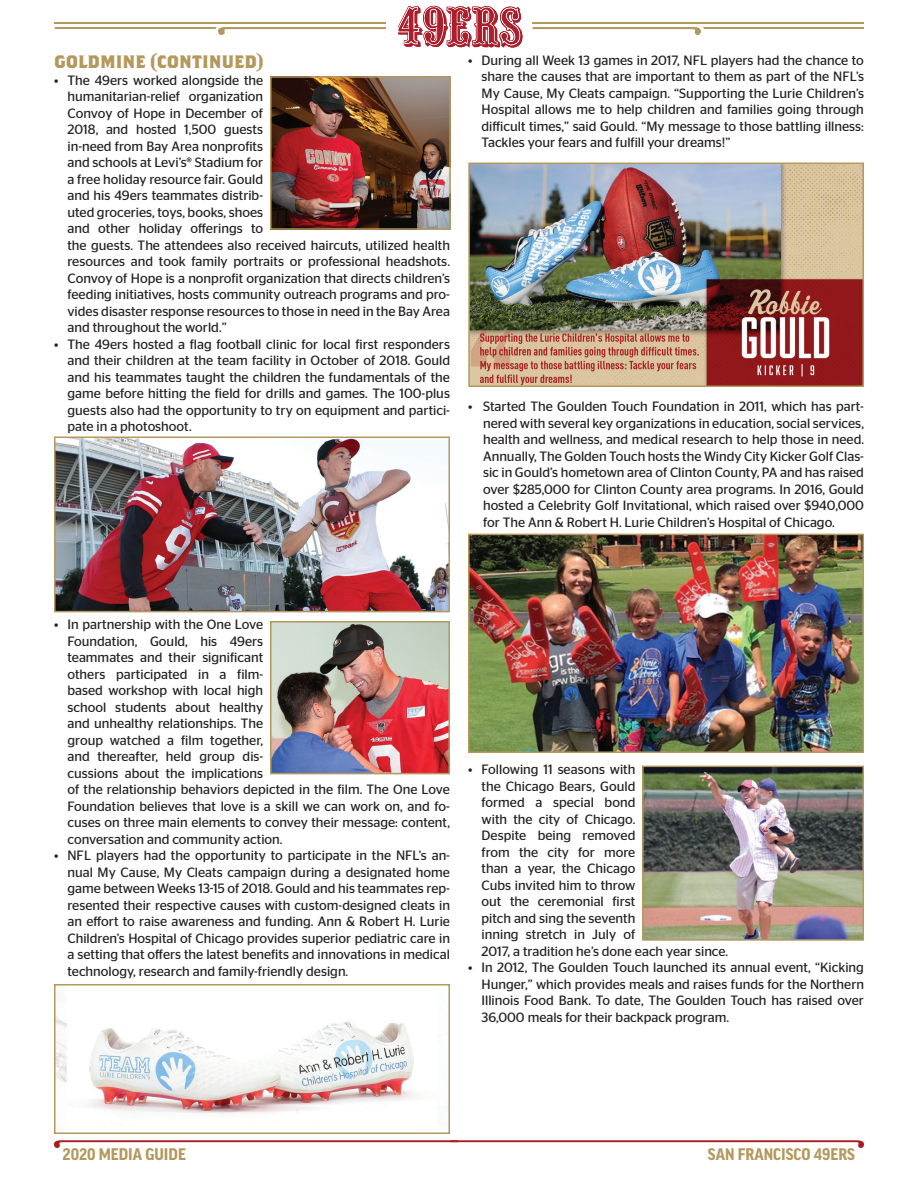
<style>
.page{position:relative;width:918px;height:1188px;background:#fff}
.page>*{position:absolute;margin:0;border:0;box-sizing:border-box;transform-origin:0 0}
.t1{font:700 18px "Good Headline Pro Narr";color:#b4985c}
.t2{font:700 18px "Brothers OT";color:#b4985c}
.t3{font:13.5px/16.5px "Stag Sans";color:#231f20;text-align:justify}
</style>
<div class="page">
<hr style="left:55px;top:22px;width:331px;height:2px;background:#b2995b">
<svg style="left:398px;top:6px;width:124px;height:42px"></svg>
<svg style="left:55px;top:27px;width:331px;height:8px"></svg>
<svg style="left:533px;top:27px;width:331px;height:8px"></svg>
<hr style="left:533px;top:22px;width:331px;height:2px;background:#b2995b">
<svg style="left:54px;top:1140px;width:810px;height:8px"></svg>
<img style="left:57px;top:1018px;width:360px;height:96px">
<div style="left:54px;top:984px;width:396px;height:150px;border:2px solid #b4985c"></div>
<img style="left:471px;top:166px;width:390px;height:218px">
<div style="left:468px;top:163px;width:396px;height:224px;border:2px solid #b4985c"></div>
<img style="left:273px;top:624px;width:174px;height:147px">
<div style="left:270px;top:621px;width:180px;height:153px;border:2px solid #b4985c"></div>
<img style="left:645px;top:769px;width:216px;height:169px">
<div style="left:642px;top:766px;width:222px;height:175px;border:2px solid #b4985c"></div>
<img style="left:471px;top:537px;width:390px;height:213px">
<div style="left:468px;top:534px;width:396px;height:219px;border:2px solid #b4985c"></div>
<img style="left:57px;top:439px;width:390px;height:170px">
<div style="left:54px;top:436px;width:396px;height:176px;border:2px solid #b4985c"></div>
<img style="left:273px;top:79px;width:175px;height:148px">
<div style="left:270px;top:76px;width:181px;height:154px;border:2px solid #b4985c"></div>
<h1 class="t2" style="left:54px;top:54px;width:211px">GOLDMINE (CONTINUED)</h1>
<p class="t3" style="left:68px;top:72px;width:384px;text-align:left;text-indent:-14px">• The 49ers worked alongside the<br>humanitarian-relief organization<br>Convoy of Hope in December of<br>2018, and hosted 1,500 guests<br>in-need from Bay Area nonprofits<br>and schools at Levi’s® Stadium for<br>a free holiday resource fair. Gould<br>and his 49ers teammates distrib-<br>uted groceries, toys, books, shoes<br>and other holiday offerings to<br>the guests. The attendees also received haircuts, utilized health resources and took family portraits or professional headshots.<br>Convoy of Hope is a nonprofit organization that directs children’s feeding initiatives, hosts community outreach programs and pro&shy;vides disaster response resources to those in need in the Bay Area and throughout the world.”</p>
<p class="t3" style="left:68px;top:336px;width:384px;text-indent:-14px">• The 49ers hosted a flag football clinic for local first responders and their children at the team facility in October of 2018. Gould and his teammates taught the children the fundamentals of the game before hitting the field for drills and games. The 100-plus guests also had the opportunity to try on equipment and partici&shy;pate in a photoshoot.</p>
<p class="t3" style="left:482px;top:52px;width:384px;text-indent:-14px">• During all Week 13 games in 2017, NFL players had the chance to share the causes that are important to them as part of the NFL’s My Cause, My Cleats campaign. “Supporting the Lurie Children’s Hospital allows me to help children and families going through difficult times,” said Gould. “My message to those battling illness:<br>Tackles your fears and fulfill your dreams!”</p>
<p class="t3" style="left:483px;top:398px;width:382px;text-indent:-15px">• Started The Goulden Touch Foundation in 2011, which has part&shy;nered with several key organizations in education, social services, health and wellness, and medical research to help those in need.<br>Annually, The Golden Touch hosts the Windy City Kicker Golf Clas&shy;sic in Gould’s hometown area of Clinton County, PA and has raised over $285,000 for Clinton County area programs. In 2016, Gould hosted a Celebrity Golf Invitational, which raised over $940,000 for The Ann &amp; Robert H. Lurie Children’s Hospital of Chicago.</p>
<p class="t3" style="left:68px;top:616px;width:384px;text-align:left;text-indent:-14px">• In partnership with the One Love<br>Foundation, Gould, his 49ers<br>teammates and their significant<br>others participated in a film-<br>based workshop with local high<br>school students about healthy<br>and unhealthy relationships. The<br>group watched a film together,<br>and thereafter, held group dis-<br>cussions about the implications<br>of the relationship behaviors depicted in the film. The One Love Foundation believes that love is a skill we can work on, and fo&shy;cuses on three main elements to convey their message: content, conversation and community action.</p>
<p class="t3" style="left:68px;top:847px;width:384px;text-indent:-14px">• NFL players had the opportunity to participate in the NFL’s an&shy;nual My Cause, My Cleats campaign during a designated home game between Weeks 13-15 of 2018. Gould and his teammates rep&shy;resented their respective causes with custom-designed cleats in an effort to raise awareness and funding. Ann &amp; Robert H. Lurie Children’s Hospital of Chicago provides superior pediatric care in a setting that offers the latest benefits and innovations in medical technology, research and family-friendly design.</p>
<p class="t3" style="left:482px;top:761px;width:248px;text-align:left;text-indent:-14px">• Following 11 seasons with<br>the Chicago Bears, Gould<br>formed a special bond<br>with the city of Chicago.<br>Despite being removed<br>from the city for more<br>than a year, the Chicago<br>Cubs invited him to throw<br>out the ceremonial first<br>pitch and sing the seventh<br>inning stretch in July of<br>2017, a tradition he’s done each year since.</p>
<p class="t3" style="left:482px;top:959px;width:384px;text-indent:-14px">• In 2012, The Goulden Touch launched its annual event, “Kicking Hunger,” which provides meals and raises funds for the Northern Illinois Food Bank. To date, The Goulden Touch has raised over 36,000 meals for their backpack program.</p>
<h1 class="t1" style="left:63px;top:1145px;width:125px">2020 MEDIA GUIDE</h1>
<h1 class="t1" style="left:708px;top:1145px;width:149px">SAN FRANCISCO 49ERS</h1>
</div>
